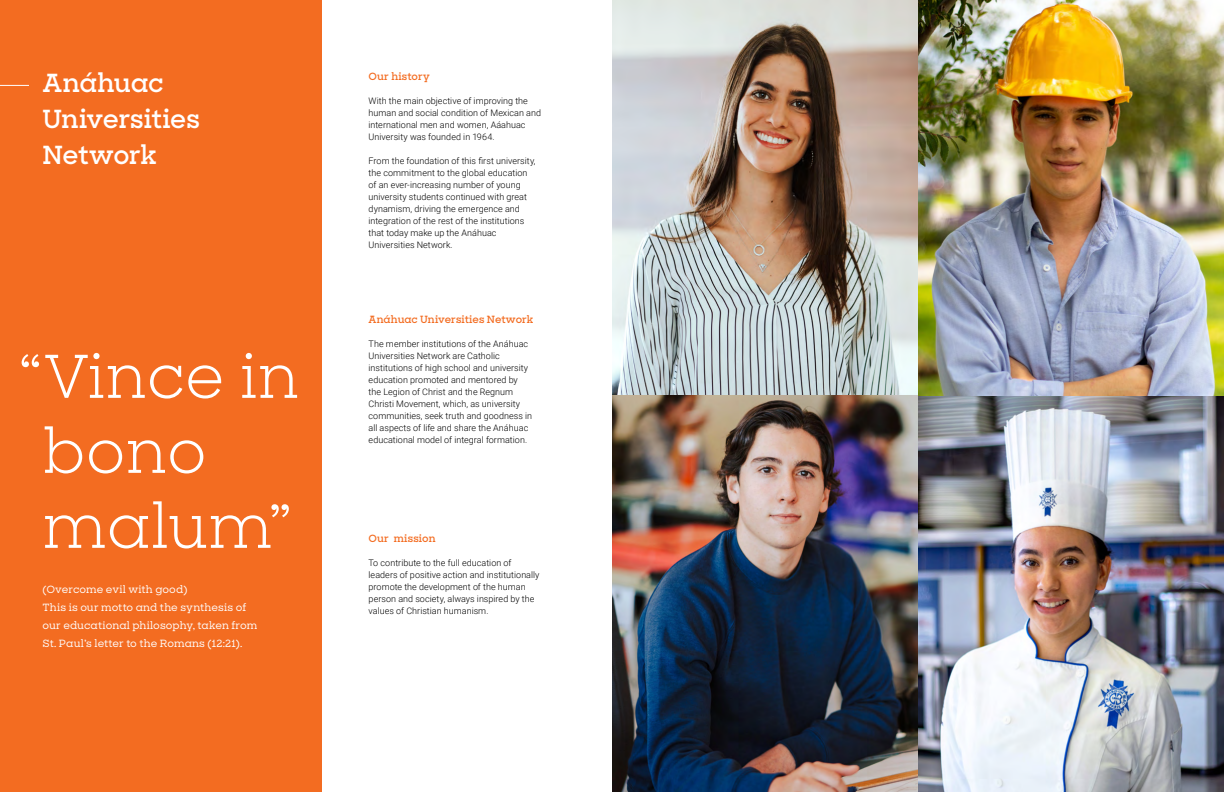
<style>
.page{position:relative;width:1224px;height:792px;background:#fff}
.page>*{position:absolute;margin:0;border:0;box-sizing:border-box;transform-origin:0 0}
.t1{font:59px/75px "Sharp Slab";letter-spacing:-.005em;color:#fff}
.t2{font:600 25px/36px "Sharp Slab";letter-spacing:-.015em;color:#fff}
.t3{font:500 10px/18px "Sharp Slab";letter-spacing:.005em;color:#fff}
.t4{font:600 10px "Sharp Slab";letter-spacing:.005em;color:#f36c21}
.t5{font:300 9px/12px "Roboto";letter-spacing:.005em;color:#000}
</style>
<div class="page">
<img style="left:612px;top:0;width:612px;height:792px">
<div style="left:0;top:0;width:321px;height:792px;background:#f36c21"></div>
<svg style="left:0;top:85px;width:29px;height:1px"></svg>
<img style="left:1223px;top:0;width:1px;height:396px">
<h2 class="t2" style="left:43px;top:64px;width:159px">Anáhuac<br>Universities<br>Network</h2>
<p class="t4" style="left:369px;top:69px;width:63px">Our history</p>
<p class="t5" style="left:369px;top:94px;width:174px">With the main objective of improving the human and social condition of Mexican and international men and women, Aáahuac University was founded in 1964.</p>
<p class="t5" style="left:369px;top:154px;width:169px">From the foundation of this first university, the commitment to the global education of an ever-increasing number of young university students continued with great dynamism, driving the emergence and integration of the rest of the institutions that today make up the Anáhuac Universities Network.</p>
<h1 class="t1" style="left:43px;top:338px;width:258px;text-indent:-25px">“Vince in bono malum”</h1>
<p class="t3" style="left:43px;top:580px;width:216px">(Overcome evil with good)<br>This is our motto and the synthesis of our educational philosophy, taken from St. Paul’s letter to the Romans (12:21).</p>
<p class="t4" style="left:369px;top:312px;width:166px">Anáhuac Universities Network</p>
<p class="t5" style="left:369px;top:337px;width:165px">The member institutions of the Anáhuac Universities Network are Catholic institutions of high school and university education promoted and mentored by the Legion of Christ and the Regnum Christi Movement, which, as university communities, seek truth and goodness in all aspects of life and share the Anáhuac educational model of integral formation.</p>
<p class="t4" style="left:369px;top:531px;width:68px">Our mission</p>
<p class="t5" style="left:369px;top:556px;width:172px">To contribute to the full education of leaders of positive action and institutionally promote the development of the human person and society, always inspired by the values of Christian humanism.</p>
</div>
